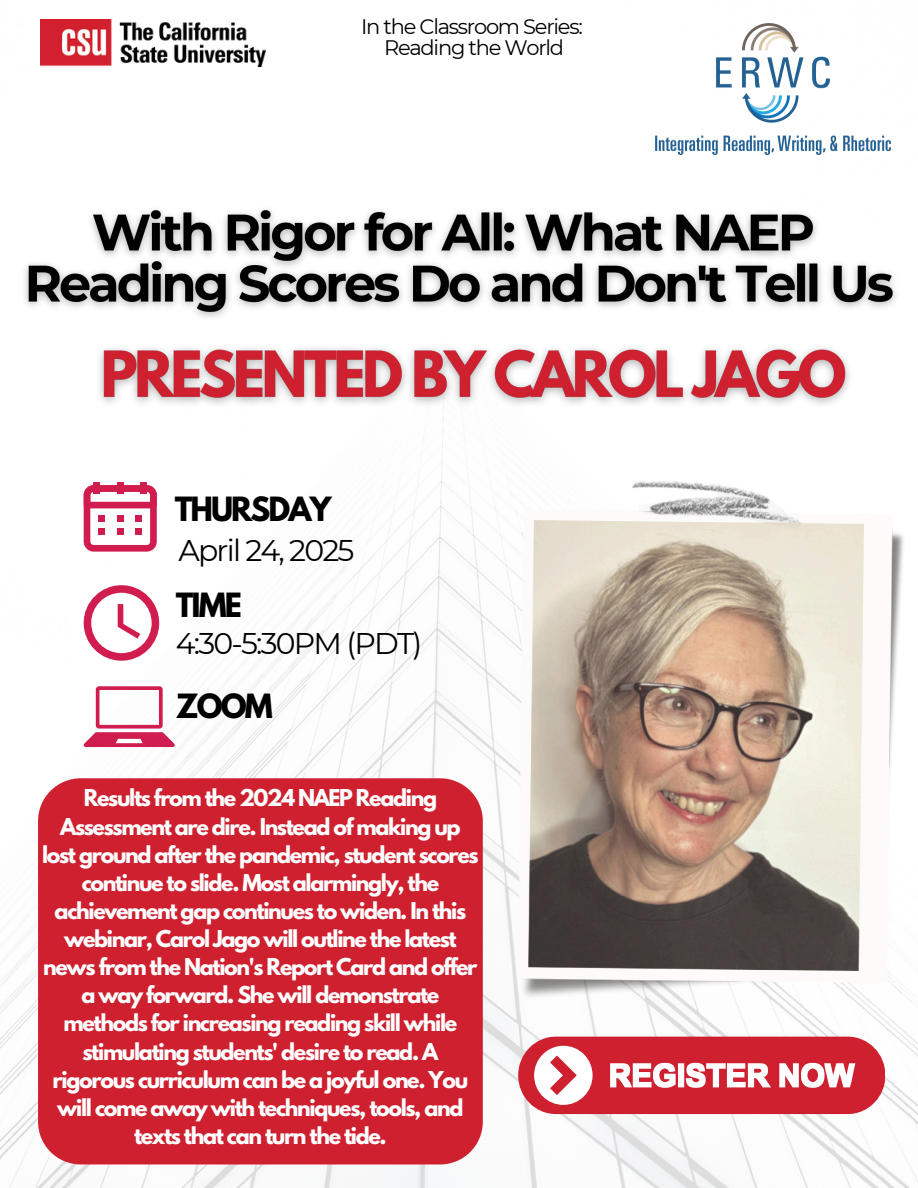
<style>
.page{position:relative;width:918px;height:1188px;background:#fff}
.page>*{position:absolute;margin:0;border:0;box-sizing:border-box;transform-origin:0 0}
.t1{font:29.85px "Montserrat";letter-spacing:-.06em;color:#000}
.t2{font:700 29.55px "League Spartan";letter-spacing:-.065em;color:#000}
.t3{font:21px "Montserrat";letter-spacing:-.06em;color:#000}
.t4{font:700 20.55px/28.2px "League Spartan";letter-spacing:-.065em;color:#fff;text-align:center}
</style>
<div class="page">
<svg style="left:84px;top:485px;width:73px;height:67px"></svg>
<div style="left:94px;top:482px;width:6px;height:11px;background:#d11c4f"></div>
<div style="left:117px;top:482px;width:7px;height:11px;background:#d11c4f"></div>
<div style="left:140px;top:482px;width:7px;height:11px;background:#d11c4f"></div>
<div style="left:99px;top:515px;width:6px;height:7px;background:#d11c4f"></div>
<div style="left:99px;top:528px;width:6px;height:7px;background:#d11c4f"></div>
<div style="left:117px;top:515px;width:7px;height:7px;background:#d11c4f"></div>
<div style="left:117px;top:528px;width:7px;height:7px;background:#d11c4f"></div>
<div style="left:135px;top:515px;width:7px;height:7px;background:#d11c4f"></div>
<div style="left:135px;top:528px;width:7px;height:7px;background:#d11c4f"></div>
<svg style="left:84px;top:585px;width:75px;height:76px"></svg>
<img style="left:518px;top:482px;width:389px;height:519px">
<svg style="left:84px;top:686px;width:91px;height:61px"></svg>
<div style="left:518px;top:1037px;width:367px;height:77px;background:#ce202f;border-radius:38px"></div>
<div style="left:534px;top:1046px;width:59px;height:59px;background:#fff;border-radius:50%"></div>
<svg style="left:550px;top:1056px;width:27px;height:39px"></svg>
<svg style="left:610px;top:1063px;width:245px;height:25px"></svg>
<img style="left:40px;top:19px;width:225px;height:48px">
<img style="left:655px;top:24px;width:235px;height:130px">
<div style="left:38px;top:778px;width:445px;height:386px;background:#ce202f"></div>
<img style="left:24px;top:209px;width:872px;height:109px">
<img style="left:99px;top:347px;width:751px;height:61px">
<h5 class="t3" style="left:361px;top:14px;width:223px">In the Classroom Series:</h5>
<p class="t3" style="left:384px;top:34px;width:182px">Reading the World</p>
<p class="t2" style="left:175px;top:495px;width:158px">THURSDAY</p>
<p class="t1" style="left:178px;top:532px;width:178px">April 24, 2025</p>
<p class="t2" style="left:176px;top:591px;width:68px">TIME</p>
<h3 class="t1" style="left:176px;top:625px;width:248px">4:30-5:30PM (PDT)</h3>
<h3 class="t2" style="left:176px;top:691px;width:99px">ZOOM</h3>
<p class="t4" style="left:42px;top:787px;width:438px">Results from the 2024 NAEP Reading Assessment are dire. Instead of making up lost ground after the pandemic, student scores continue to slide. Most alarmingly, the achievement gap continues to widen. In this webinar, Carol Jago will outline the latest news from the Nation's Report Card and offer a way forward. She will demonstrate methods for increasing reading skill while stimulating students' desire to read. A rigorous curriculum can be a joyful one. You will come away with techniques, tools, and texts that can turn the tide.</p>
</div>
